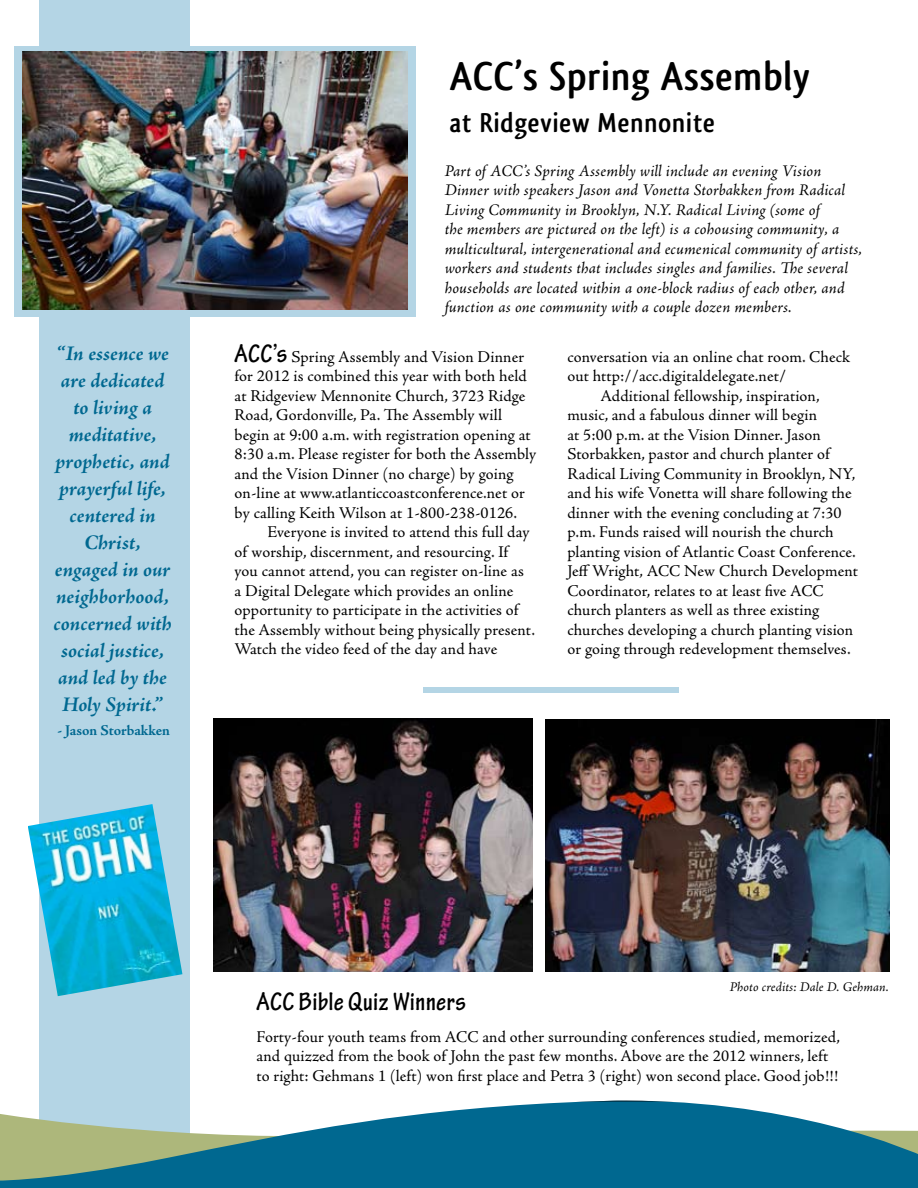
<style>
.page{position:relative;width:918px;height:1188px;background:#fff}
.page>*{position:absolute;margin:0;border:0;box-sizing:border-box;transform-origin:0 0}
.t1{font:700 42px "Qlassik";letter-spacing:.02em;color:#000}
.t2{font:700 28.5px "Qlassik";letter-spacing:.03em;color:#000}
.t3{font:700 condensed 27px "Tekton Pro";letter-spacing:.01em;color:#000}
.t4{font:italic 700 21px/27px "Adobe Jenson Pro";color:#006890;text-align:center}
.t5{font:16.5px/19.5px "Adobe Jenson Pro";letter-spacing:.005em;color:#000}
.t6{font:italic 16.5px/19.5px "Adobe Jenson Pro";letter-spacing:.005em;color:#000}
.t7{font:700 15px "Adobe Jenson Pro";letter-spacing:-.005em;color:#006890}
.t8{font:italic 13.5px "Adobe Jenson Pro";letter-spacing:.01em;color:#000}
.s1{font-family:"Tekton Pro";font-weight:700;font-stretch:condensed;font-size:27px}
</style>
<div class="page">
<div style="left:39px;top:0;width:151px;height:1149px;background:#b4d5e5"></div>
<div style="left:14px;top:46px;width:402px;height:270px;background:#b4d5e5"></div>
<svg style="left:0;top:1100px;width:918px;height:88px;background:#1d799c"></svg>
<svg style="left:0;top:1101px;width:918px;height:80px"></svg>
<div style="left:423px;top:687px;width:255px;height:5px;background:#b4d5e5"></div>
<img style="left:23px;top:52px;width:385px;height:258px">
<img style="left:545px;top:719px;width:344px;height:253px">
<img style="left:213px;top:719px;width:319px;height:253px">
<img style="left:28px;top:804px;width:154px;height:192px">
<p class="t4" style="left:54px;top:342px;width:120px">“In essence we are dedicated to living a meditative, prophetic, and prayerful life, centered in<br>Christ, engaged in our neighborhood, concerned with social justice, and led by the<br>Holy Spirit.”</p>
<p class="t7" style="left:57px;top:722px;width:114px">- Jason Storbakken</p>
<h1 class="t1" style="left:450px;top:52px;width:362px">ACC’s Spring Assembly</h1>
<h2 class="t2" style="left:450px;top:106px;width:267px">at Ridgeview Mennonite</h2>
<p class="t6" style="left:445px;top:162px;width:419px">Part of ACC’s Spring Assembly will include an evening Vision Dinner with speakers Jason and Vonetta Storbakken from Radical Living Community in Brooklyn, N.Y. Radical Living (some of<br>the members are pictured on the left) is a cohousing community, a multicultural, intergenerational and ecumenical community of artists, workers and students that includes singles and families. The several households are located within a one-block radius of each other, and function as one community with a couple dozen members.</p>
<p class="t5" style="left:235px;top:347px;width:303px"><span class="s1">ACC’s</span> Spring Assembly and Vision Dinner for 2012 is combined this year with both held at Ridgeview Mennonite Church, 3723 Ridge Road, Gordonville, Pa. The Assembly will begin at 9:00 a.m. with registration opening at 8:30 a.m. Please register for both the Assembly and the Vision Dinner (no charge) by going on-line at www.atlanticcoastconference.net or by calling Keith Wilson at 1-800-238-0126.</p>
<p class="t5" style="left:235px;top:523px;width:302px;text-indent:33px">Everyone is invited to attend this full day of worship, discernment, and resourcing. If you cannot attend, you can register on-line as<br>a Digital Delegate which provides an online opportunity to participate in the activities of the Assembly without being physically present.<br>Watch the video feed of the day and have</p>
<p class="t5" style="left:567px;top:347px;width:284px">conversation via an online chat room. Check</p>
<p class="t5" style="left:567px;top:367px;width:220px">out http://acc.digitaldelegate.net/</p>
<p class="t5" style="left:600px;top:386px;width:221px">Additional fellowship, inspiration,</p>
<p class="t5" style="left:567px;top:406px;width:251px">music, and a fabulous dinner will begin</p>
<p class="t5" style="left:567px;top:425px;width:255px">at 5:00 p.m. at the Vision Dinner. Jason</p>
<p class="t5" style="left:567px;top:445px;width:264px">Storbakken, pastor and church planter of</p>
<p class="t5" style="left:567px;top:464px;width:290px">Radical Living Community in Brooklyn, NY,</p>
<p class="t5" style="left:567px;top:484px;width:286px">and his wife Vonetta will share following the</p>
<p class="t5" style="left:567px;top:503px;width:276px">dinner with the evening concluding at 7:30</p>
<p class="t5" style="left:567px;top:523px;width:268px">p.m. Funds raised will nourish the church</p>
<p class="t5" style="left:567px;top:542px;width:290px">planting vision of Atlantic Coast Conference.</p>
<p class="t5" style="left:567px;top:562px;width:292px">Jeff Wright, ACC New Church Development</p>
<p class="t5" style="left:567px;top:581px;width:258px">Coordinator, relates to at least five ACC</p>
<p class="t5" style="left:567px;top:601px;width:253px">church planters as well as three existing</p>
<p class="t5" style="left:567px;top:620px;width:287px">churches developing a church planting vision</p>
<p class="t5" style="left:567px;top:640px;width:285px">or going through redevelopment themselves.</p>
<p class="t8" style="left:730px;top:979px;width:161px">Photo credits: Dale D. Gehman.</p>
<h3 class="t3" style="left:256px;top:986px;width:211px">ACC Bible Quiz Winners</h3>
<p class="t5" style="left:256px;top:1027px;width:585px">Forty-four youth teams from ACC and other surrounding conferences studied, memorized, and quizzed from the book of John the past few months. Above are the 2012 winners, left to right: Gehmans 1 (left) won first place and Petra 3 (right) won second place. Good job!!!</p>
</div>
